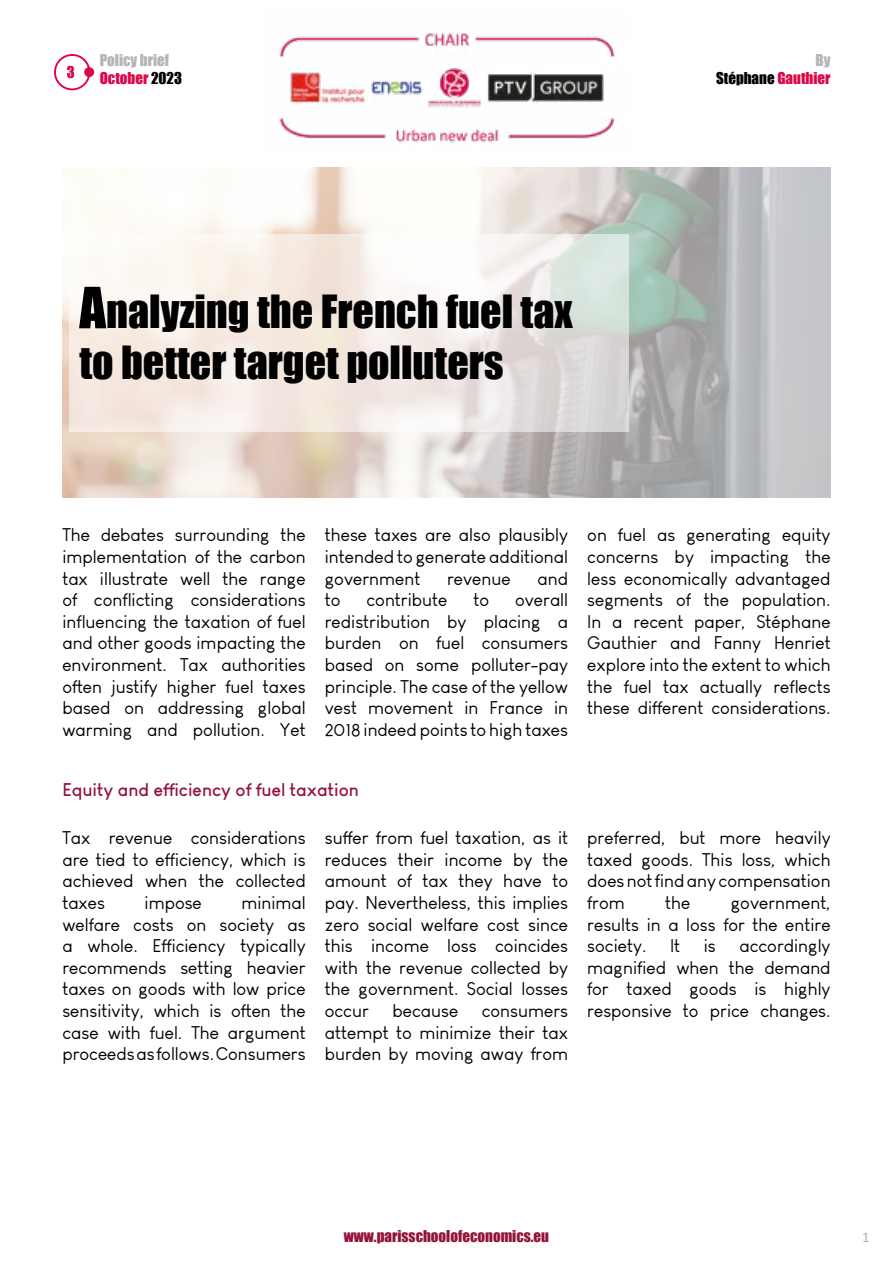
<style>
.page{position:relative;width:893px;height:1263px;background:#fff}
.page>*{position:absolute;margin:0;border:0;box-sizing:border-box;transform-origin:0 0}
.t1{font:42px/50.4px "Impact";color:#000}
.t2{font:18px/21.6px "Louis George Cafe";color:#000;text-align:justify}
.t3{font:700 18px "Louis George Cafe";color:#921539}
.t4{font:15px "Impact";color:#921539}
.t5{font:15px/18px "Impact";color:#b4b4b4}
.t6{font:15px/18px "Impact";color:#000;text-align:right}
.t7{font:15px "Calibri";color:#b5b5b5}
.t8{font:15px "Impact";color:#dd0747}
.s1{color:#dd0747}
.s2{color:#000}
.s3{color:#b5b5b5}
.s4{font-size:52.5px}
</style>
<div class="page">
<img style="left:279px;top:33px;width:336px;height:111px">
<img style="left:62px;top:168px;width:769px;height:329px">
<div style="left:54px;top:54px;width:36px;height:36px;border:2px solid #dd0747;border-radius:50%"></div>
<div style="left:84px;top:67px;width:10px;height:10px;background:#dd0747;border-radius:50%"></div>
<svg style="left:70px;top:234px;width:559px;height:198px"></svg>
<p class="t8" style="left:67px;top:61px;width:9px">3</p>
<p class="t5" style="left:100px;top:51px;width:84px">Policy brief<br><span class="s1">October</span> <span class="s2">2023</span></p>
<p class="t6" style="left:716px;top:51px;width:116px"><span class="s3">By<br></span>Stéphane <span class="s1">Gauthier</span></p>
<h1 class="t1" style="left:79px;top:285px;width:495px"><span class="s4">A</span>nalyzing the French fuel tax to better target polluters</h1>
<p class="t2" style="left:62px;top:524px;width:245px">The debates surrounding the implementation of the carbon tax illustrate well the range of conflicting considerations influencing the taxation of fuel and other goods impacting the environment. Tax authorities often justify higher fuel taxes based on addressing global warming and pollution. Yet</p>
<p class="t2" style="left:325px;top:524px;width:245px">these taxes are also plausibly intended to generate additional government</p>
<p class="t2" style="left:447px;top:568px;width:65px">revenue</p>
<p class="t2" style="left:538px;top:568px;width:32px">and</p>
<p class="t2" style="left:325px;top:589px;width:17px">to</p>
<p class="t2" style="left:367px;top:589px;width:82px">contribute</p>
<p class="t2" style="left:473px;top:589px;width:17px">to</p>
<p class="t2" style="left:325px;top:589px;width:245px;text-indent:190px">overall redistribution by placing a burden on fuel consumers based on some polluter-pay principle. The case of the yellow vest movement in France in 2018 indeed points to high taxes</p>
<p class="t3" style="left:62px;top:778px;width:298px">Equity and efficiency of fuel taxation</p>
<p class="t2" style="left:62px;top:827px;width:245px">Tax revenue considerations are tied to efficiency, which is achieved when the collected taxes</p>
<p class="t2" style="left:325px;top:827px;width:245px">suffer from fuel taxation, as it reduces their income by the amount of tax they have to pay. Nevertheless, this implies zero social welfare cost since this income loss coincides with the revenue collected by the government. Social losses occur</p>
<p class="t2" style="left:62px;top:892px;width:245px;text-indent:179px">minimal welfare costs on society as a whole. Efficiency typically recommends setting heavier taxes on goods with low price sensitivity, which is often the case with fuel. The argument proceeds as follows. Consumers</p>
<p class="t2" style="left:145px;top:892px;width:59px">impose</p>
<p class="t2" style="left:392px;top:1000px;width:67px">because</p>
<p class="t2" style="left:325px;top:1000px;width:245px;text-indent:157px">consumers attempt to minimize their tax burden by moving away from</p>
<p class="t2" style="left:587px;top:524px;width:245px">on fuel as generating equity concerns by impacting the less economically advantaged segments of the population.<br>In a recent paper, Stéphane Gauthier and Fanny Henriet explore into the extent to which the fuel tax actually reflects these different considerations.</p>
<p class="t2" style="left:587px;top:827px;width:245px">preferred, but more heavily taxed goods. This loss, which does not find any compensation from</p>
<p class="t2" style="left:587px;top:892px;width:245px;text-indent:144px">government, results in a loss for the entire society.</p>
<p class="t2" style="left:665px;top:892px;width:27px">the</p>
<p class="t2" style="left:587px;top:935px;width:245px;text-indent:152px">accordingly magnified when the demand for taxed goods is highly responsive to price changes.</p>
<p class="t2" style="left:670px;top:935px;width:12px">It</p>
<p class="t2" style="left:704px;top:935px;width:14px">is</p>
<p class="t4" style="left:344px;top:1224px;width:207px">www.parisschoolofeconomics.eu</p>
<p class="t7" style="left:862px;top:1226px;width:9px">1</p>
</div>
